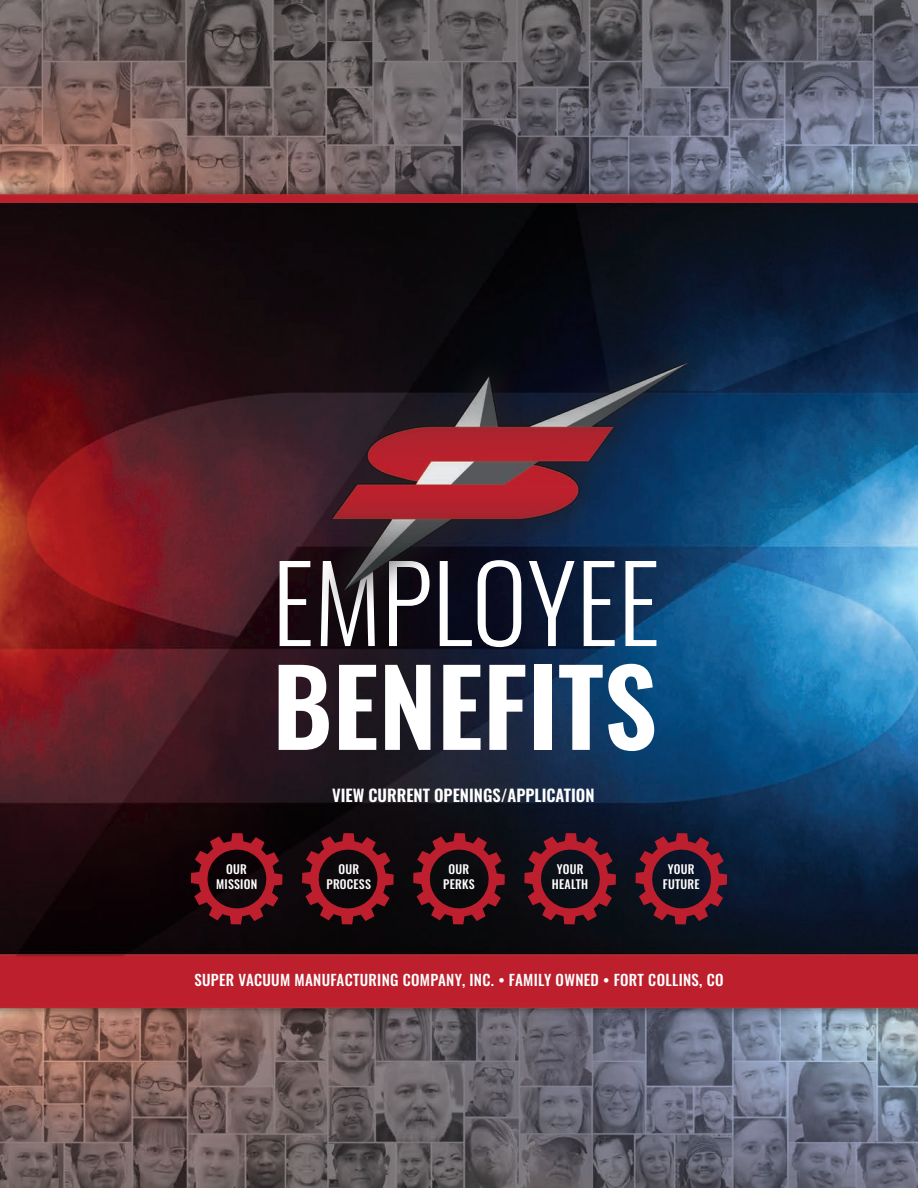
<style>
.page{position:relative;width:918px;height:1188px;background:#fff}
.page>*{position:absolute;margin:0;border:0;box-sizing:border-box;transform-origin:0 0}
.t1{font:300 105px "Oswald";color:#fff}
.t2{font:600 105px "Oswald";color:#fff}
.t3{font:600 16.5px "Oswald";color:#fff}
.t4{font:500 15px "Oswald";letter-spacing:.02em;color:#fff}
.t5{font:500 12px/14.4px "Oswald";letter-spacing:.02em;color:#fff;text-align:center}
</style>
<div class="page">
<img style="left:0;top:0;width:918px;height:1188px">
<div style="left:301px;top:332px;width:417px;height:289px;background:#231f20;opacity:.6"></div>
<img style="left:286px;top:326px;width:416px;height:318px">
<svg style="left:191px;top:833px;width:91px;height:91px;background:#4a0d15"></svg>
<svg style="left:302px;top:833px;width:92px;height:91px;background:#490f16"></svg>
<svg style="left:413px;top:833px;width:92px;height:91px;background:#481118"></svg>
<svg style="left:524px;top:833px;width:92px;height:91px;background:#48151f"></svg>
<svg style="left:636px;top:833px;width:91px;height:91px;background:#481828"></svg>
<h1 class="t1" style="left:272px;top:551px;width:389px">EMPLOYEE</h1>
<h1 class="t2" style="left:272px;top:655px;width:386px">BENEFITS</h1>
<p class="t3" style="left:332px;top:787px;width:264px">VIEW CURRENT OPENINGS/APPLICATION</p>
<p class="t5" style="left:216px;top:863px;width:43px">OUR<br>MISSION</p>
<p class="t5" style="left:327px;top:863px;width:46px">OUR<br>PROCESS</p>
<p class="t5" style="left:443px;top:863px;width:33px">OUR<br>PERKS</p>
<p class="t5" style="left:552px;top:863px;width:38px">YOUR<br>HEALTH</p>
<p class="t5" style="left:663px;top:863px;width:38px">YOUR<br>FUTURE</p>
<p class="t4" style="left:194px;top:974px;width:531px">SUPER VACUUM MANUFACTURING COMPANY, INC. • FAMILY OWNED • FORT COLLINS, CO</p>
</div>
